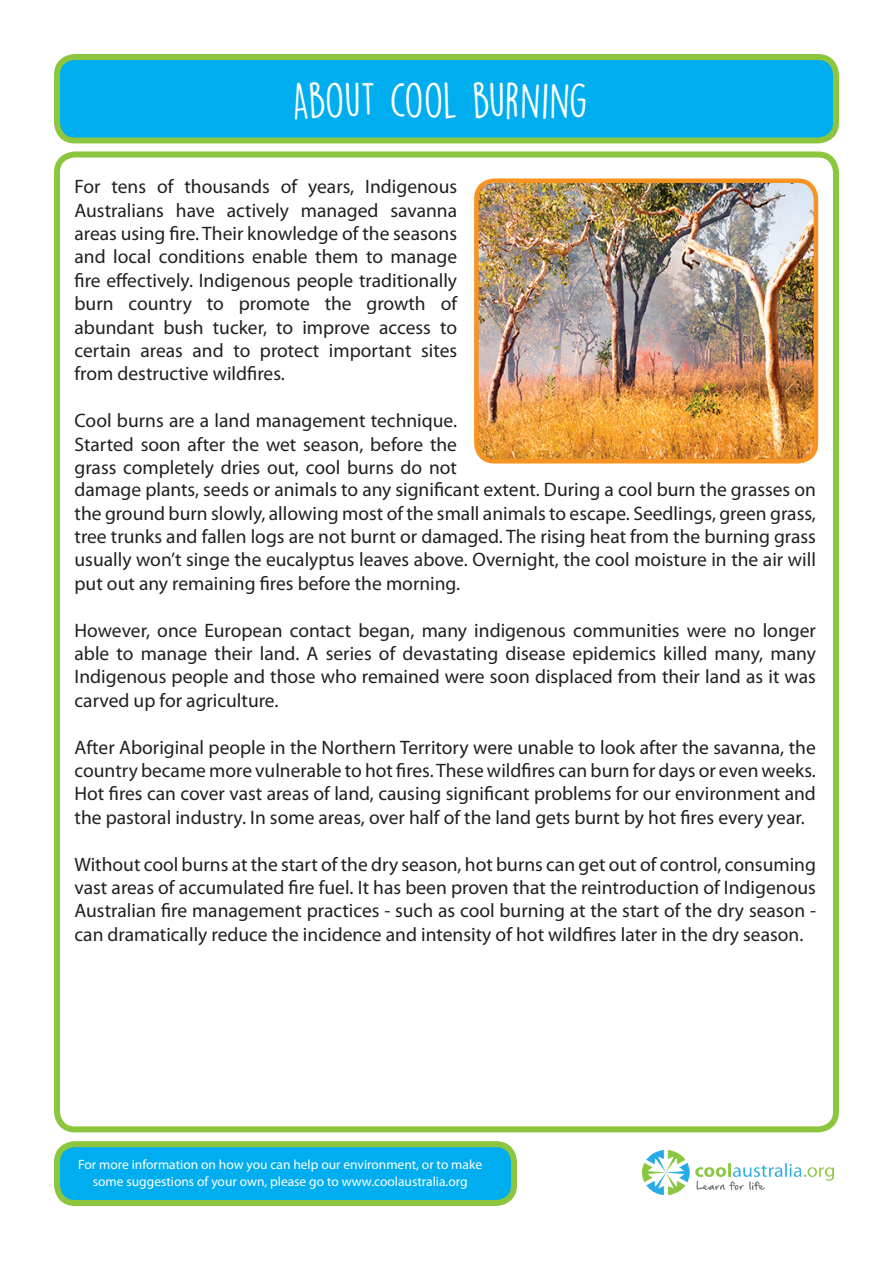
<style>
.page{position:relative;width:893px;height:1263px;background:#fff}
.page>*{position:absolute;margin:0;border:0;box-sizing:border-box;transform-origin:0 0}
.t1{font:45px "DK Lemon Yellow Sun";letter-spacing:-.015em;color:#fff}
.t2{font:19.5px/23.4px "Myriad Pro";color:#231f20;text-align:justify}
.t3{font:13.5px/16.2px "Myriad Pro";color:#fff;text-align:center}
</style>
<div class="page">
<div style="left:54px;top:151px;width:785px;height:981px;border:6px solid #8bc63e;border-radius:18px"></div>
<div style="left:57px;top:57px;width:779px;height:83px;background:#00aeef;border-radius:18px"></div>
<div style="left:54px;top:54px;width:785px;height:89px;border:6px solid #8bc63e;border-radius:18px"></div>
<div style="left:57px;top:1144px;width:457px;height:59px;background:#00aeef;border-radius:18px"></div>
<div style="left:54px;top:1141px;width:463px;height:65px;border:6px solid #8bc63e;border-radius:18px"></div>
<img style="left:479px;top:183px;width:337px;height:278px">
<div style="left:474px;top:178px;width:344px;height:285px;border:4px solid #f79321;border-radius:18px"></div>
<img style="left:643px;top:1150px;width:191px;height:45px">
<h1 class="t1" style="left:293px;top:74px;width:296px">About cool burning</h1>
<p class="t2" style="left:75px;top:175px;width:384px">For tens of thousands of years, Indigenous Australians have actively managed savanna areas using fire. Their knowledge of the seasons and local conditions enable them to manage fire effectively. Indigenous people traditionally burn country to promote the growth of abundant bush tucker, to improve access to certain areas and to protect important sites from destructive wildfires.</p>
<p class="t2" style="left:75px;top:409px;width:384px">Cool burns are a land management technique.<br>Started soon after the wet season, before the grass completely dries out, cool burns do not</p>
<p class="t2" style="left:75px;top:478px;width:743px">damage plants, seeds or animals to any significant extent. During a cool burn the grasses on the ground burn slowly, allowing most of the small animals to escape. Seedlings, green grass, tree trunks and fallen logs are not burnt or damaged. The rising heat from the burning grass usually won’t singe the eucalyptus leaves above. Overnight, the cool moisture in the air will put out any remaining fires before the morning.</p>
<p class="t2" style="left:75px;top:618px;width:743px">However, once European contact began, many indigenous communities were no longer able to manage their land. A series of devastating disease epidemics killed many, many Indigenous people and those who remained were soon displaced from their land as it was carved up for agriculture.</p>
<p class="t2" style="left:75px;top:735px;width:743px">After Aboriginal people in the Northern Territory were unable to look after the savanna, the country became more vulnerable to hot fires. These wildfires can burn for days or even weeks.<br>Hot fires can cover vast areas of land, causing significant problems for our environment and the pastoral industry. In some areas, over half of the land gets burnt by hot fires every year.</p>
<p class="t2" style="left:75px;top:852px;width:743px">Without cool burns at the start of the dry season, hot burns can get out of control, consuming vast areas of accumulated fire fuel. It has been proven that the reintroduction of Indigenous Australian fire management practices - such as cool burning at the start of the dry season - can dramatically reduce the incidence and intensity of hot wildfires later in the dry season.</p>
<p class="t3" style="left:78px;top:1156px;width:405px">For more information on how you can help our environment, or to make some suggestions of your own, please go to www.coolaustralia.org</p>
</div>
